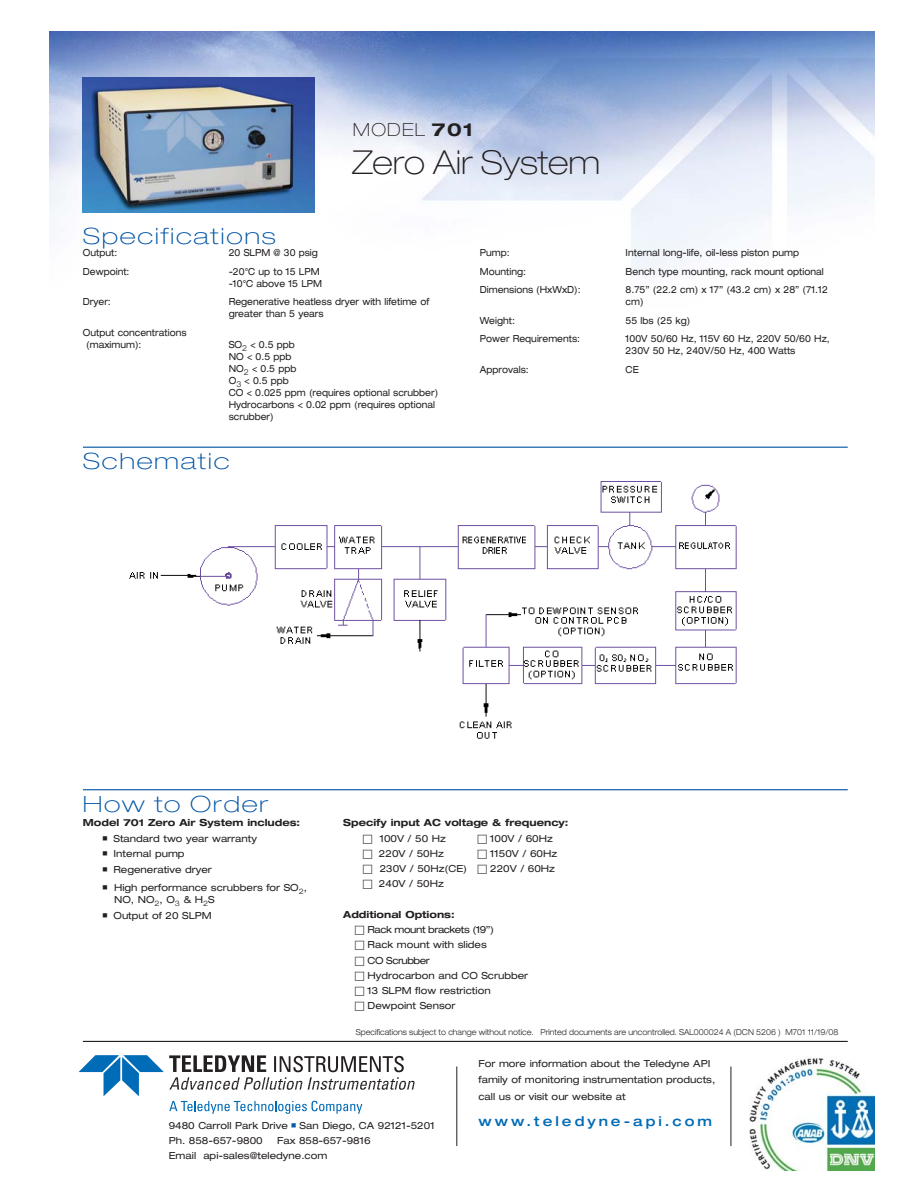
<style>
.page{position:relative;width:918px;height:1188px;background:#fff}
.page>*{position:absolute;margin:0;border:0;box-sizing:border-box;transform-origin:0 0}
.t1{font:100 expanded 33px "Helvetica Neue LT Std";color:#231f20}
.t2{font:100 expanded 22.5px "Helvetica Neue LT Std";letter-spacing:.065em;color:#0053a5;scale:1.15 1}
.t3{font:100 expanded 18px "Helvetica Neue LT Std";letter-spacing:.065em;color:#231f20}
.t4{font:500 expanded 13.5px "Helvetica Neue LT Std";letter-spacing:.22em;color:#006bb6}
.t5{font:expanded 9.75px/12px "Helvetica Neue LT Std";color:#231f20;scale:.9 1}
.t6{font:expanded 9.75px/15.3px "Helvetica Neue LT Std";color:#231f20}
.t7{font:700 expanded 9.75px "Helvetica Neue LT Std";color:#231f20}
.t8{font:300 expanded 8.25px "Helvetica Neue LT Std";color:#231f20;scale:.9 1}
.s1{font-weight:700}
.s2{font-family:"Arial Unicode MS";font-stretch:normal}
.s3{font-family:"Arial Unicode MS";font-stretch:normal;color:#fff}
.s4{font-family:"Arial Unicode MS";font-stretch:normal;color:#005ba8}
</style>
<div class="page">
<img style="left:129px;top:481px;width:608px;height:258px">
<img style="left:750px;top:1058px;width:125px;height:113px">
<img style="left:50px;top:32px;width:824px;height:242px">
<svg style="left:79px;top:1055px;width:336px;height:59px"></svg>
<hr style="left:456px;top:1066px;width:1px;height:80px;background:#231f20">
<hr style="left:731px;top:1066px;width:1px;height:80px;background:#231f20">
<img style="left:83px;top:77px;width:231px;height:135px">
<hr style="left:83px;top:1041px;width:765px;height:1px;background:#231f20">
<hr style="left:83px;top:447px;width:765px;height:1px;background:#0053a5">
<hr style="left:83px;top:789px;width:765px;height:1px;background:#0053a5">
<h3 class="t3" style="left:353px;top:123px;width:122px">MODEL <span class="s1">701</span></h3>
<h1 class="t1" style="left:352px;top:150px;width:249px">Zero Air System</h1>
<h2 class="t2" style="left:83px;top:227px;width:169px">Specifications</h2>
<p class="t5" style="left:83px;top:248px;width:40px">Output:</p>
<p class="t5" style="left:229px;top:248px;width:101px">20 SLPM @ 30 psig</p>
<p class="t5" style="left:83px;top:266px;width:53px">Dewpoint:</p>
<p class="t5" style="left:229px;top:266px;width:105px">-20°C up to 15 LPM -10°C above 15 LPM</p>
<p class="t5" style="left:83px;top:297px;width:33px">Dryer:</p>
<p class="t5" style="left:229px;top:297px;width:224px">Regenerative heatless dryer with lifetime of greater than 5 years</p>
<p class="t5" style="left:86px;top:327px;width:113px;text-indent:-3px">Output concentrations (maximum):</p>
<p class="t5" style="left:229px;top:339px;width:234px">SO<sub>2</sub> &lt; 0.5 ppb<br>NO &lt; 0.5 ppb<br>NO<sub>2</sub> &lt; 0.5 ppb<br>O<sub>3</sub> &lt; 0.5 ppb<br>CO &lt; 0.025 ppm (requires optional scrubber)<br>Hydrocarbons &lt; 0.02 ppm (requires optional scrubber)</p>
<h2 class="t2" style="left:83px;top:453px;width:129px">Schematic</h2>
<p class="t5" style="left:480px;top:248px;width:35px">Pump:</p>
<p class="t5" style="left:626px;top:248px;width:194px">Internal long-life, oil-less piston pump</p>
<p class="t5" style="left:480px;top:266px;width:53px">Mounting:</p>
<p class="t5" style="left:626px;top:266px;width:222px">Bench type mounting, rack mount optional</p>
<p class="t5" style="left:480px;top:285px;width:114px">Dimensions (HxWxD):</p>
<p class="t5" style="left:626px;top:285px;width:226px">8.75” (22.2 cm) x 17” (43.2 cm) x 28” (71.12 cm)</p>
<p class="t5" style="left:480px;top:315px;width:41px">Weight:</p>
<p class="t5" style="left:626px;top:315px;width:73px">55 lbs (25 kg)</p>
<p class="t5" style="left:480px;top:334px;width:113px">Power Requirements:</p>
<p class="t5" style="left:626px;top:334px;width:228px">100V 50/60 Hz, 115V 60 Hz, 220V 50/60 Hz,<br>230V 50 Hz, 240V/50 Hz, 400 Watts</p>
<p class="t5" style="left:480px;top:364px;width:56px">Approvals:</p>
<p class="t5" style="left:626px;top:364px;width:16px">CE</p>
<h2 class="t2" style="left:83px;top:795px;width:163px">How to Order</h2>
<p class="t7" style="left:83px;top:819px;width:219px">Model 701 Zero Air System includes:</p>
<p class="t6" style="left:102px;top:832px;width:156px"><span class="s2">■</span> Standard two year warranty</p>
<p class="t6" style="left:102px;top:847px;width:84px"><span class="s2">■</span> Internal pump</p>
<p class="t6" style="left:102px;top:863px;width:111px"><span class="s2">■</span> Regenerative dryer</p>
<p class="t6" style="left:102px;top:881px;width:206px"><span class="s2">■</span> High performance scrubbers for SO<sub>2</sub>,</p>
<p class="t6" style="left:102px;top:893px;width:114px"><span class="s3">■</span> NO, NO<sub>2</sub>, O<sub>3</sub> &amp; H<sub>2</sub>S</p>
<p class="t6" style="left:102px;top:909px;width:111px"><span class="s2">■</span> Output of 20 SLPM</p>
<p class="t7" style="left:343px;top:819px;width:227px">Specify input AC voltage &amp; frequency:</p>
<p class="t6" style="left:380px;top:832px;width:68px">100V / 50 Hz</p>
<p class="t6" style="left:490px;top:832px;width:64px">100V / 60Hz</p>
<p class="t6" style="left:379px;top:847px;width:66px">220V / 50Hz</p>
<p class="t6" style="left:490px;top:847px;width:68px">1150V / 60Hz</p>
<p class="t6" style="left:380px;top:862px;width:89px">230V / 50Hz(CE)</p>
<p class="t6" style="left:490px;top:862px;width:66px">220V / 60Hz</p>
<p class="t6" style="left:379px;top:877px;width:66px">240V / 50Hz</p>
<p class="t7" style="left:343px;top:911px;width:113px">Additional Options:</p>
<p class="t6" style="left:368px;top:923px;width:162px">Rack mount brackets (19”)<br>Rack mount with slides<br>CO Scrubber<br>Hydrocarbon and CO Scrubber<br>13 SLPM flow restriction<br>Dewpoint Sensor</p>
<p class="t8" style="left:356px;top:1029px;width:538px">Specifications subject to change without notice. Printed documents are uncontrolled. SAL000024 A (DCN 5206 ) M701 11/19/08</p>
<p class="t6" style="left:478px;top:1056px;width:238px;line-height:16.5px">For more information about the Teledyne API family of monitoring instrumentation products, call us or visit our website at</p>
<p class="t6" style="left:169px;top:1119px;width:267px">9480 Carroll Park Drive <span class="s4">■</span> San Diego, CA 92121-5201</p>
<h3 class="t4" style="left:478px;top:1116px;width:235px">www.teledyne-api.com</h3>
<p class="t6" style="left:169px;top:1134px;width:95px">Ph. 858-657-9800</p>
<p class="t6" style="left:169px;top:1134px;width:203px;text-indent:108px">Fax 858-657-9816<br>Email api-sales@teledyne.com</p>
</div>
